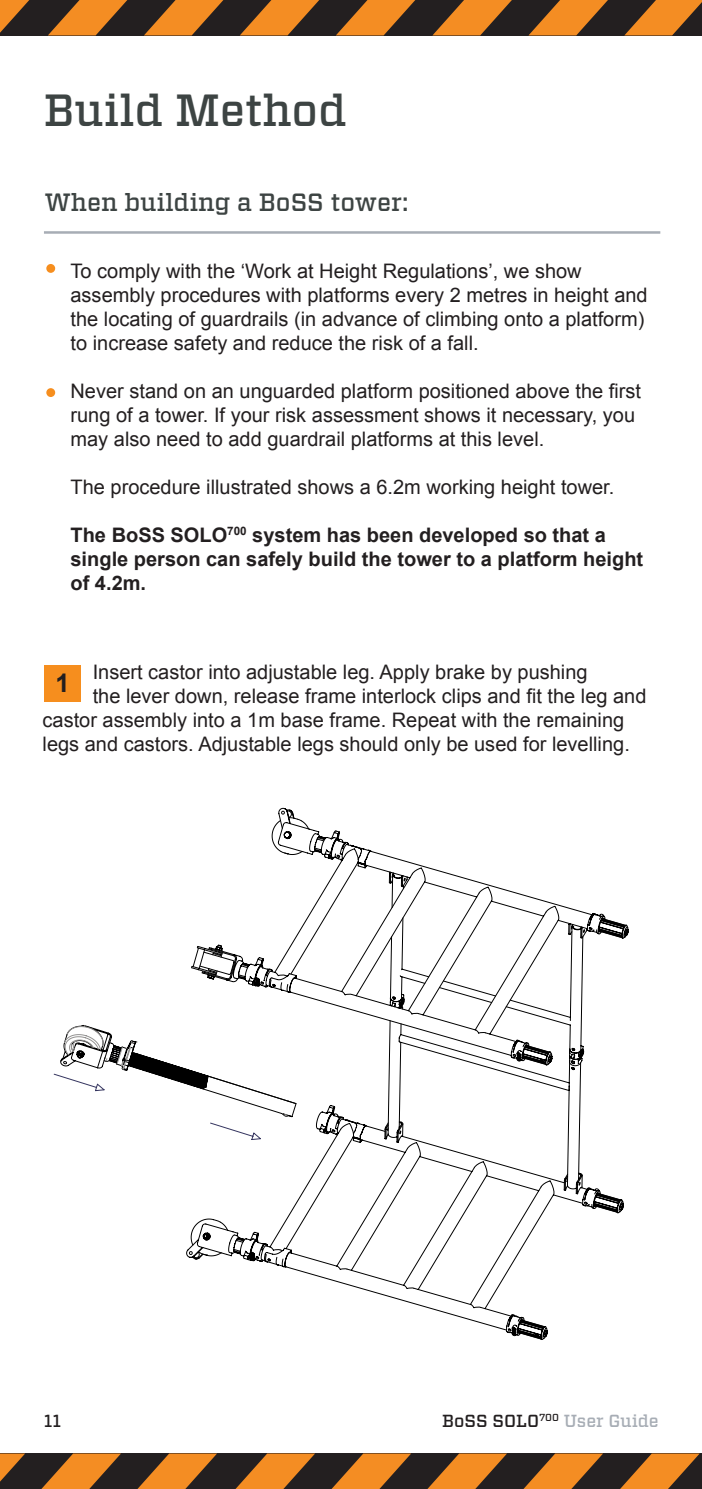
<style>
.page{position:relative;width:702px;height:1489px;background:#fff}
.page>*{position:absolute;margin:0;border:0;box-sizing:border-box;transform-origin:0 0}
.t1{font:500 45px "Vitesse";color:#3d4443}
.t2{font:700 25.75px "Arial";color:#231f20}
.t3{font:500 25px "Vitesse";color:#3d4443}
.t4{font:20px/24px "Arial";color:#231f20}
.t5{font:700 20px/24px "Arial";color:#231f20}
.t6{font:500 17.5px "Vitesse";color:#a7adb5}
.t7{font:500 17.5px "Vitesse";color:#231f20}
.s1{color:#231f20}
</style>
<div class="page">
<hr style="left:44px;top:231px;width:616px;height:3px;background:#a7adb5">
<svg style="left:0;top:0;width:702px;height:35px;background:#8b5521"></svg>
<svg style="left:0;top:1453px;width:702px;height:35px;background:#885421"></svg>
<div style="left:46px;top:264px;width:9px;height:9px;background:#f68e1e;border-radius:50%"></div>
<div style="left:46px;top:388px;width:9px;height:9px;background:#f68e1e;border-radius:50%"></div>
<svg style="left:53px;top:1025px;width:133px;height:67px"></svg>
<svg style="left:186px;top:807px;width:128px;height:452px"></svg>
<svg style="left:233px;top:830px;width:108px;height:429px"></svg>
<svg style="left:238px;top:839px;width:391px;height:501px"></svg>
<div style="left:44px;top:665px;width:37px;height:36px;background:#f68e1e"></div>
<h1 class="t1" style="left:44px;top:80px;width:304px">Build Method</h1>
<p class="t3" style="left:45px;top:186px;width:365px">When building a BoSS tower:</p>
<p class="t4" style="left:70px;top:259px;width:578px">To comply with the ‘Work at Height Regulations’, we show assembly procedures with platforms every 2 metres in height and the locating of guardrails (in advance of climbing onto a platform) to increase safety and reduce the risk of a fall.</p>
<p class="t4" style="left:70px;top:379px;width:572px">Never stand on an unguarded platform positioned above the first rung of a tower. If your risk assessment shows it necessary, you may also need to add guardrail platforms at this level.</p>
<p class="t4" style="left:70px;top:475px;width:545px">The procedure illustrated shows a 6.2m working height tower.</p>
<p class="t5" style="left:70px;top:523px;width:574px">The BoSS SOLO<sup>700</sup> system has been developed so that a single person can safely build the tower to a platform height of 4.2m.</p>
<p class="t4" style="left:93px;top:660px;width:496px">Insert castor into adjustable leg. Apply brake by pushing</p>
<p class="t4" style="left:93px;top:684px;width:555px">the lever down, release frame interlock clips and fit the leg and</p>
<p class="t4" style="left:43px;top:708px;width:583px">castor assembly into a 1m base frame. Repeat with the remaining</p>
<p class="t4" style="left:43px;top:732px;width:588px">legs and castors. Adjustable legs should only be used for levelling.</p>
<p class="t2" style="left:55px;top:666px;width:16px">1</p>
<p class="t7" style="left:44px;top:1409px;width:19px">11</p>
<p class="t6" style="left:442px;top:1409px;width:218px"><span class="s1">BoSS SOLO</span><sup>700</sup> User Guide</p>
</div>
